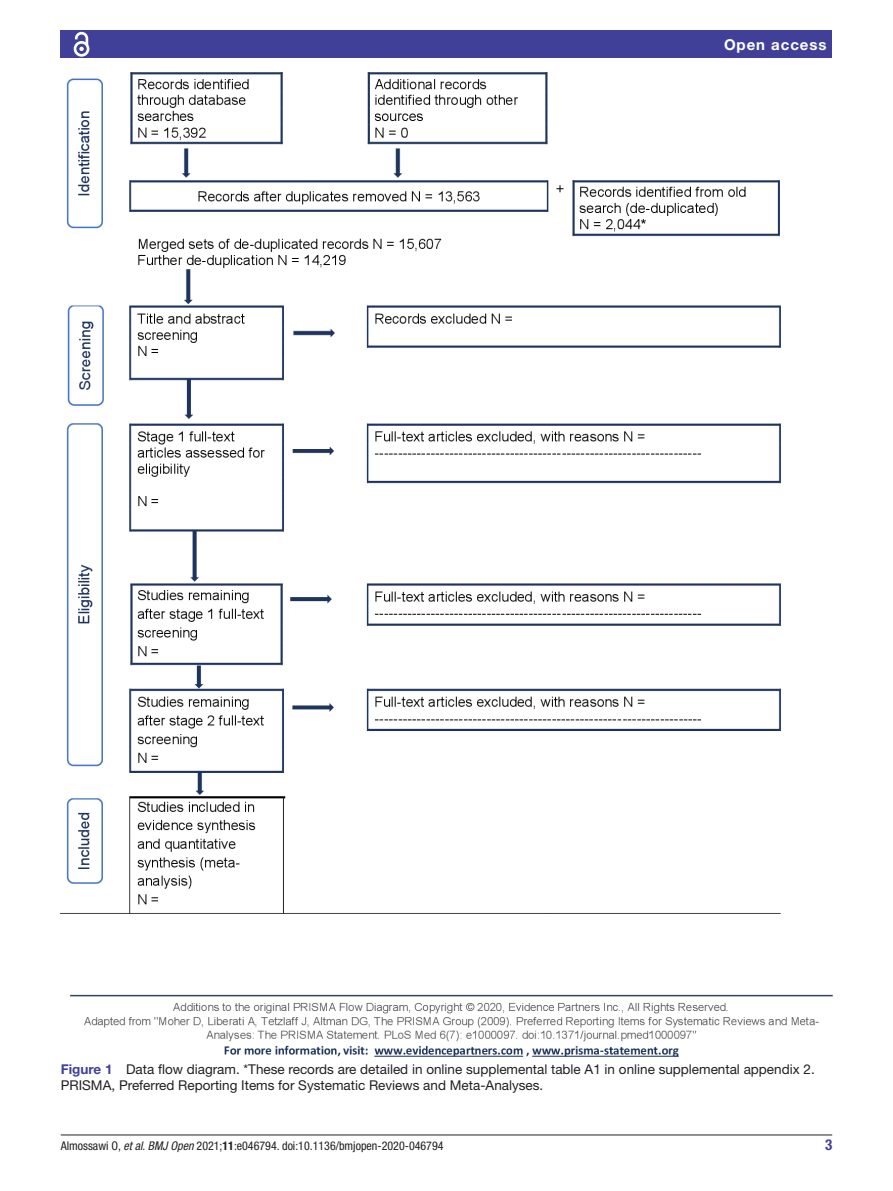
<style>
.page{position:relative;width:893px;height:1191px;background:#fff}
.page>*{position:absolute;margin:0;border:0;box-sizing:border-box;transform-origin:0 0}
.t1{font:700 15px "Helvetica Neue LT Std";letter-spacing:.065em;color:#fff}
.t2{font:700 condensed 15px "Helvetica Neue LT Std";color:#414099}
.t3{font:13.5px/16.2px "Helvetica Neue LT Std";color:#231f20}
.t4{font:condensed 12px "Helvetica Neue LT Std";color:#231f20}
.s1{font-weight:700;color:#414099}
.s2{font-style:italic}
.s3{font-weight:700}
</style>
<div class="page">
<hr style="left:61px;top:1134px;width:771px;height:1px;background:#231f20">
<div style="left:61px;top:31px;width:771px;height:27px;background:#414099"></div>
<svg style="left:73px;top:31px;width:17px;height:26px"></svg>
<img style="left:61px;top:73px;width:771px;height:983px">
<p class="t1" style="left:724px;top:35px;width:104px">Open access</p>
<p class="t3" style="left:61px;top:1061px;width:755px"><span class="s1">Figure 1</span> Data flow diagram. *These records are detailed in online supplemental table A1 in online supplemental appendix 2.<br>PRISMA, Preferred Reporting Items for Systematic Reviews and Meta-Analyses.</p>
<p class="t4" style="left:61px;top:1138px;width:384px">Almossawi O, <span class="s2">et al</span>. <span class="s2">BMJ Open</span> 2021;<span class="s3">11</span>:e046794. doi:10.1136/bmjopen-2020-046794</p>
<p class="t2" style="left:825px;top:1135px;width:9px">3</p>
</div>
